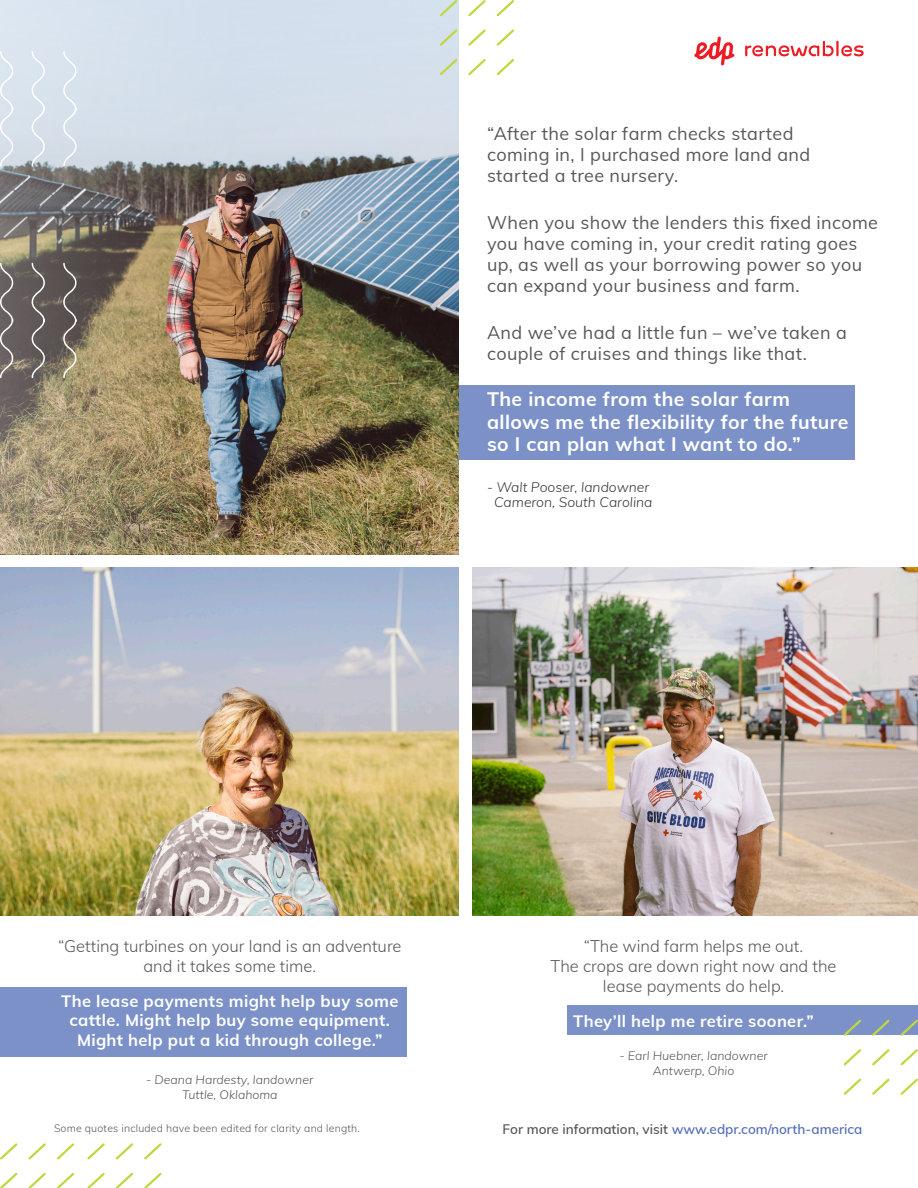
<style>
.page{position:relative;width:918px;height:1188px;background:#fff}
.page>*{position:absolute;margin:0;border:0;box-sizing:border-box;transform-origin:0 0}
.t1{font:700 19.5px/22.5px "Mulish";letter-spacing:.02em;color:#fff}
.t2{font:18px/21px "Mulish";letter-spacing:.02em;color:#57585a}
.t3{font:300 16.5px/19.8px "Mulish";color:#57585a;text-align:center}
.t4{font:700 16.5px/19.8px "Mulish";letter-spacing:.02em;color:#fff;text-align:center}
.t5{font:600 13.5px "Mulish";color:#5471b7}
.t6{font:italic 300 13.5px "Mulish";color:#383839}
.t7{font:italic 300 12px "Mulish";color:#57585a}
.t8{font:300 10.5px "Mulish";letter-spacing:.02em;color:#57585a}
.s1{color:#57585a}
</style>
<div class="page">
<div style="left:454px;top:385px;width:401px;height:74px;background:#7b91c7"></div>
<img style="left:237px;top:182px;width:222px;height:372px">
<img style="left:472px;top:568px;width:446px;height:348px">
<div style="left:567px;top:1005px;width:351px;height:30px;background:#7b91c7"></div>
<img style="left:0;top:568px;width:459px;height:348px">
<div style="left:0;top:987px;width:407px;height:70px;background:#7b91c7"></div>
<svg style="left:694px;top:36px;width:41px;height:30px"></svg>
<svg style="left:745px;top:41px;width:119px;height:15px"></svg>
<img style="left:0;top:182px;width:237px;height:372px">
<svg style="left:0;top:0;width:459px;height:182px;background:#c7d1dc"></svg>
<svg style="left:0;top:50px;width:77px;height:117px;background:#d8e2eb"></svg>
<svg style="left:0;top:262px;width:77px;height:117px;background:#716966"></svg>
<svg style="left:843px;top:1019px;width:75px;height:76px"></svg>
<svg style="left:438px;top:0;width:76px;height:77px"></svg>
<svg style="left:0;top:1143px;width:75px;height:45px"></svg>
<svg style="left:87px;top:1143px;width:75px;height:45px"></svg>
<p class="t2" style="left:487px;top:122px;width:325px">“After the solar farm checks started coming in, I purchased more land and started a tree nursery.</p>
<p class="t2" style="left:487px;top:211px;width:392px">When you show the lenders this fixed income you have coming in, your credit rating goes up, as well as your borrowing power so you can expand your business and farm.</p>
<p class="t2" style="left:487px;top:321px;width:361px">And we’ve had a little fun – we’ve taken a couple of cruises and things like that.</p>
<p class="t1" style="left:487px;top:387px;width:363px">The income from the solar farm allows me the flexibility for the future so I can plan what I want to do.”</p>
<p class="t6" style="left:487px;top:477px;width:164px">- Walt Pooser, landowner</p>
<p class="t6" style="left:494px;top:492px;width:160px">Cameron, South Carolina</p>
<p class="t3" style="left:58px;top:936px;width:345px">“Getting turbines on your land is an adventure and it takes some time.</p>
<p class="t4" style="left:61px;top:990px;width:339px">The lease payments might help buy some cattle. Might help buy some equipment.<br>Might help put a kid through college.”</p>
<p class="t7" style="left:146px;top:1071px;width:169px">- Deana Hardesty, landowner</p>
<p class="t7" style="left:182px;top:1086px;width:97px">Tuttle, Oklahoma</p>
<p class="t3" style="left:584px;top:936px;width:221px">“The wind farm helps me out.</p>
<p class="t3" style="left:551px;top:955px;width:288px">The crops are down right now and the lease payments do help.</p>
<p class="t4" style="left:573px;top:1010px;width:242px">They’ll help me retire sooner.”</p>
<p class="t7" style="left:619px;top:1047px;width:150px">- Earl Huebner, landowner</p>
<p class="t7" style="left:653px;top:1062px;width:83px">Antwerp, Ohio</p>
<p class="t8" style="left:54px;top:1120px;width:307px">Some quotes included have been edited for clarity and length.</p>
<p class="t5" style="left:503px;top:1119px;width:361px"><span class="s1">For more information, visit</span> www.edpr.com/north-america</p>
</div>
